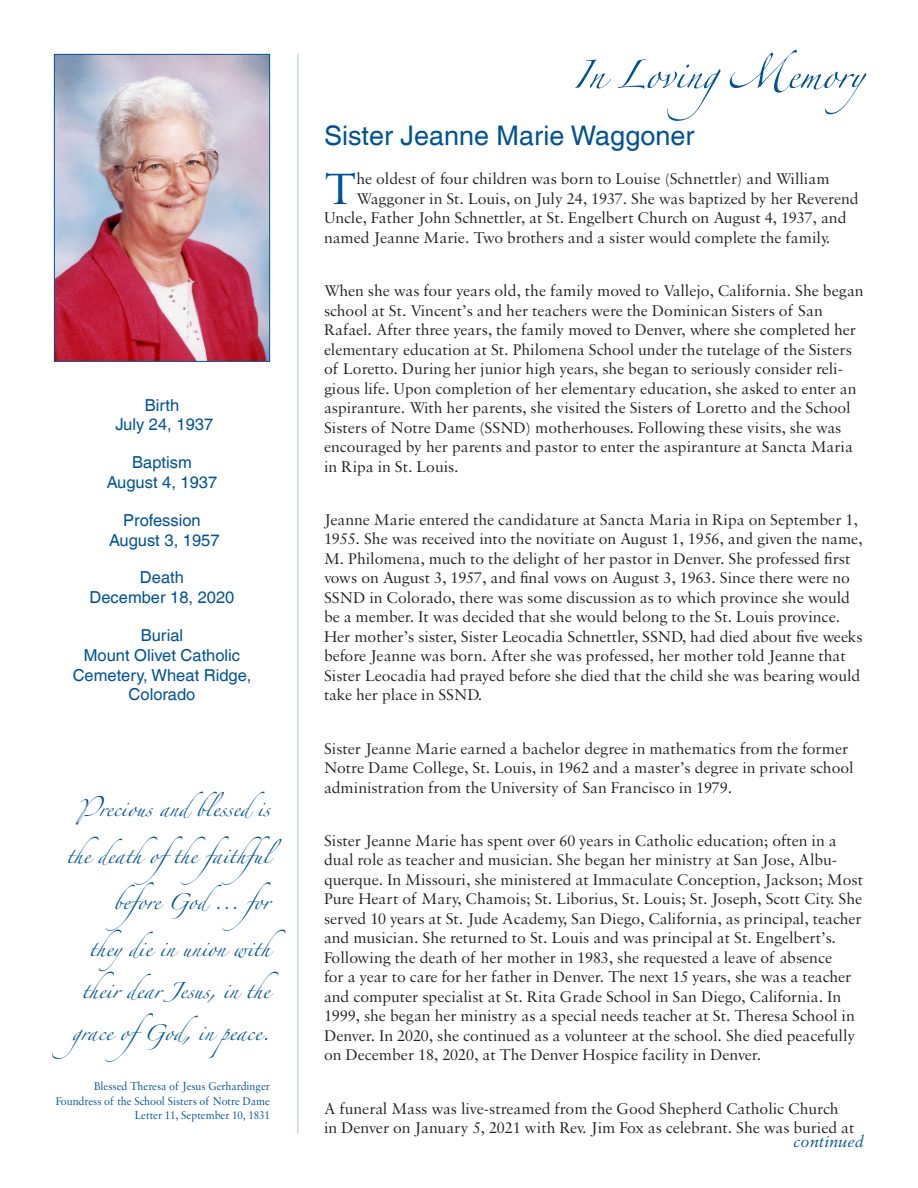
<style>
.page{position:relative;width:918px;height:1188px;background:#fff}
.page>*{position:absolute;margin:0;border:0;box-sizing:border-box;transform-origin:0 0}
.t1{font:63px "Zapfino Extra LT Pro";color:#005294}
.Head_1{font:46.5px "Sabon MT Pro";color:#005294}
.t2{font:36px/42px "Zapfino Extra LT Pro";color:#005294}
.Head_1-2{font:27px "Helvetica LT Com";color:#005294}
.t3{font:italic 17.25px "Sabon MT Pro";color:#005294}
.Head_1-3{font:16.5px/19.5px "Sabon MT Pro";color:#231f20}
.Date_Headers{font:16.5px/19.8px "Helvetica LT Com";color:#005294;text-align:center}
.t4{font:12px/14.4px "Sabon MT Pro";color:#005294;text-align:right;scale:.93 1}
</style>
<div class="page">
<hr style="left:297px;top:54px;width:1px;height:1080px;background:#c5dce9">
<img style="left:56px;top:56px;width:212px;height:304px">
<div style="left:54px;top:54px;width:216px;height:308px;border:1px solid #005294"></div>
<p class="Date_Headers" style="left:115px;top:395px;width:99px">Birth<br>July 24, 1937</p>
<p class="Date_Headers" style="left:107px;top:452px;width:112px">Baptism<br>August 4, 1937</p>
<p class="Date_Headers" style="left:109px;top:510px;width:112px">Profession<br>August 3, 1957</p>
<p class="Date_Headers" style="left:90px;top:568px;width:146px">Death<br>December 18, 2020</p>
<p class="Date_Headers" style="left:84px;top:625px;width:158px">Burial<br>Mount Olivet Catholic</p>
<p class="Date_Headers" style="left:73px;top:665px;width:180px">Cemetery, Wheat Ridge,<br>Colorado</p>
<h3 class="t2" style="left:78px;top:783px;width:193px">Precious and blessed is</h3>
<h3 class="t2" style="left:66px;top:829px;width:228px">the death ofthe faithful</h3>
<h3 class="t2" style="left:113px;top:876px;width:182px">before God ... for</h3>
<h3 class="t2" style="left:89px;top:922px;width:182px">they die in union with</h3>
<h3 class="t2" style="left:72px;top:964px;width:199px">their dear Jesus, in the grace ofGod, in peace.</h3>
<p class="t4" style="left:56px;top:1079px;width:232px">Blessed Theresa of Jesus Gerhardinger<br>Foundress of the School Sisters of Notre Dame<br>Letter 11, September 10, 1831</p>
<h1 class="t1" style="left:573px;top:29px;width:293px">In LovingMemory</h1>
<p class="Head_1-2" style="left:324px;top:120px;width:372px">Sister Jeanne Marie Waggoner</p>
<p class="Head_1" style="left:324px;top:161px;width:34px">T</p>
<p class="Head_1-3" style="left:356px;top:169px;width:475px">he oldest of four children was born to Louise (Schnettler) and William</p>
<p class="Head_1-3" style="left:356px;top:188px;width:504px">Waggoner in St. Louis, on July 24, 1937. She was baptized by her Reverend</p>
<p class="Head_1-3" style="left:324px;top:208px;width:524px">Uncle, Father John Schnettler, at St. Engelbert Church on August 4, 1937, and</p>
<p class="Head_1-3" style="left:324px;top:227px;width:508px">named Jeanne Marie. Two brothers and a sister would complete the family.</p>
<p class="Head_1-3" style="left:324px;top:281px;width:541px">When she was four years old, the family moved to Vallejo, California. She began school at St. Vincent’s and her teachers were the Dominican Sisters of San Rafael. After three years, the family moved to Denver, where she completed her elementary education at St. Philomena School under the tutelage of the Sisters of Loretto. During her junior high years, she began to seriously consider reli&shy;gious life. Upon completion of her elementary education, she asked to enter an aspiranture. With her parents, she visited the Sisters of Loretto and the School Sisters of Notre Dame (SSND) motherhouses. Following these visits, she was encouraged by her parents and pastor to enter the aspiranture at Sancta Maria in Ripa in St. Louis.</p>
<p class="Head_1-3" style="left:324px;top:509px;width:540px">Jeanne Marie entered the candidature at Sancta Maria in Ripa on September 1, 1955. She was received into the novitiate on August 1, 1956, and given the name, M. Philomena, much to the delight of her pastor in Denver. She professed first vows on August 3, 1957, and final vows on August 3, 1963. Since there were no SSND in Colorado, there was some discussion as to which province she would be a member. It was decided that she would belong to the St. Louis province.<br>Her mother’s sister, Sister Leocadia Schnettler, SSND, had died about five weeks before Jeanne was born. After she was professed, her mother told Jeanne that Sister Leocadia had prayed before she died that the child she was bearing would take her place in SSND.</p>
<p class="Head_1-3" style="left:324px;top:738px;width:531px">Sister Jeanne Marie earned a bachelor degree in mathematics from the former<br>Notre Dame College, St. Louis, in 1962 and a master’s degree in private school administration from the University of San Francisco in 1979.</p>
<p class="Head_1-3" style="left:324px;top:830px;width:541px">Sister Jeanne Marie has spent over 60 years in Catholic education; often in a dual role as teacher and musician. She began her ministry at San Jose, Albu&shy;querque. In Missouri, she ministered at Immaculate Conception, Jackson; Most Pure Heart of Mary, Chamois; St. Liborius, St. Louis; St. Joseph, Scott City. She served 10 years at St. Jude Academy, San Diego, California, as principal, teacher and musician. She returned to St. Louis and was principal at St. Engelbert’s.<br>Following the death of her mother in 1983, she requested a leave of absence<br>for a year to care for her father in Denver. The next 15 years, she was a teacher and computer specialist at St. Rita Grade School in San Diego, California. In 1999, she began her ministry as a special needs teacher at St. Theresa School in Denver. In 2020, she continued as a volunteer at the school. She died peacefully on December 18, 2020, at The Denver Hospice facility in Denver.</p>
<p class="Head_1-3" style="left:324px;top:1098px;width:532px">A funeral Mass was live-streamed from the Good Shepherd Catholic Church in Denver on January 5, 2021 with Rev. Jim Fox as celebrant. She was buried at</p>
<p class="t3" style="left:793px;top:1131px;width:72px">continued</p>
</div>
